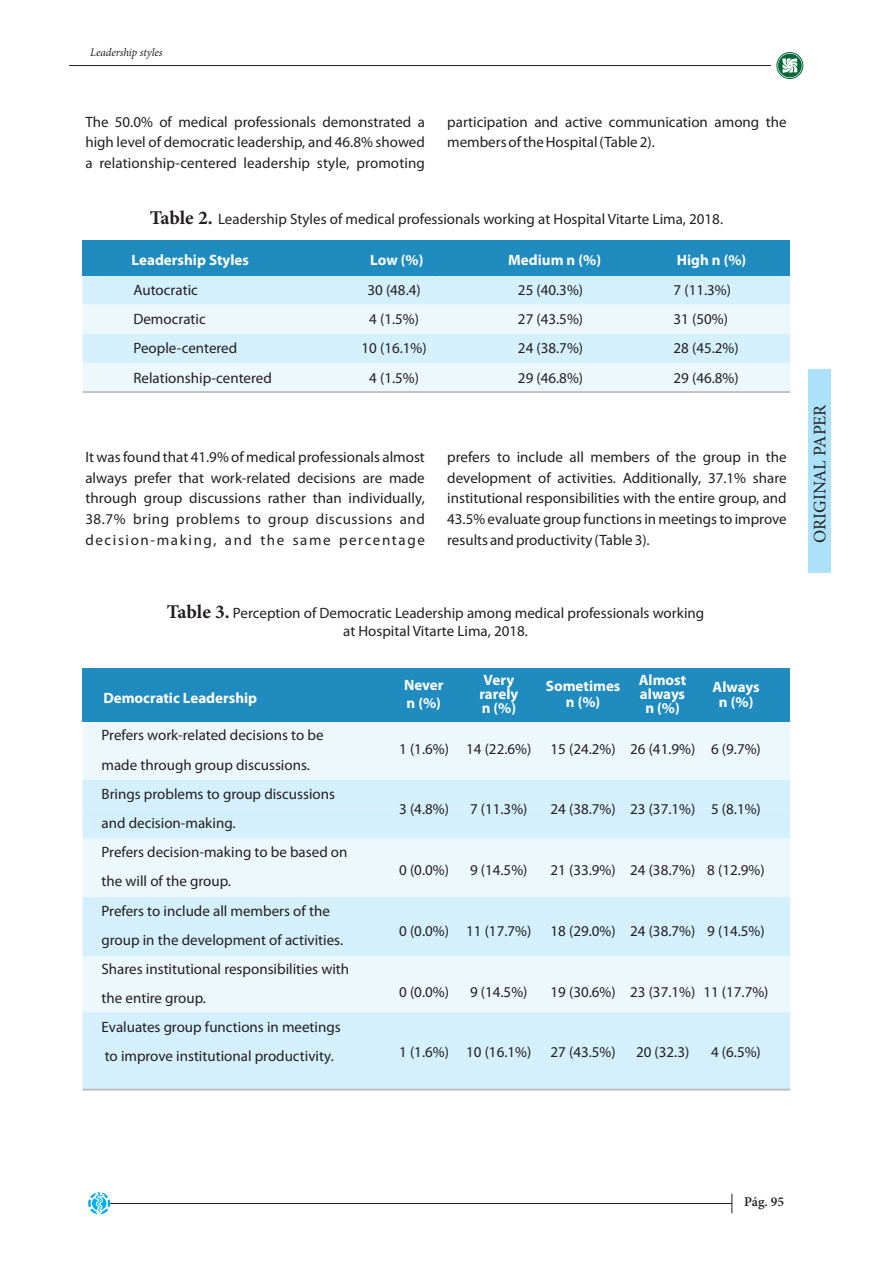
<style>
.page{position:relative;width:872px;height:1263px;background:#fff}
.page>*{position:absolute;margin:0;border:0;box-sizing:border-box;transform-origin:0 0}
.t1{font:17.7px "Minion Pro";letter-spacing:-.005em;color:#231f20}
.t2{font:15px/29.2px "Myriad Pro";color:#231f20;text-align:justify}
.t3{font:700 15px/13.8px "Myriad Pro";color:#fff;text-align:center}
.t4{font:600 13.5px "Minion Pro";color:#231f20}
.t5{font:italic 11.4px "Minion Pro";color:#231f20}
.s1{font-family:"Minion Pro";font-weight:700;font-size:19.5px}
</style>
<div class="page">
<div style="left:83px;top:1012px;width:707px;height:77px;background:#d4f0fd"></div>
<div style="left:83px;top:241px;width:707px;height:35px;background:#1f8bbe"></div>
<svg style="left:83px;top:276px;width:707px;height:117px;background:#e0f3fb"></svg>
<svg style="left:83px;top:722px;width:707px;height:290px;background:#e2f4fc"></svg>
<div style="left:83px;top:668px;width:707px;height:54px;background:#1f8bbe"></div>
<svg style="left:83px;top:1089px;width:707px;height:1px"></svg>
<div style="left:808px;top:369px;width:23px;height:203px;background:#ace1fa"></div>
<hr style="left:69px;top:65px;width:702px;height:1px;background:#231f20">
<div style="left:778px;top:54px;width:23px;height:23px;background:#006838;border-radius:50%"></div>
<svg style="left:782px;top:58px;width:16px;height:15px"></svg>
<div style="left:776px;top:52px;width:27px;height:27px;border:1px solid #006838;border-radius:50%"></div>
<hr style="left:109px;top:1203px;width:623px;height:1px;background:#231f20">
<svg style="left:731px;top:1194px;width:1px;height:19px"></svg>
<svg style="left:88px;top:1191px;width:23px;height:24px"></svg>
<p class="t5" style="left:90px;top:48px;width:74px">Leadership styles</p>
<p class="t2" style="left:85px;top:113px;width:341px;line-height:20.5px">The 50.0% of medical professionals demonstrated a high level of democratic leadership, and 46.8% showed a relationship-centered leadership style, promoting</p>
<p class="t2" style="left:447px;top:113px;width:341px;line-height:20.5px">participation and active communication among the members of the Hospital (Table 2).</p>
<p class="t2" style="left:150px;top:205px;width:575px"><span class="s1">Table 2.</span> Leadership Styles of medical professionals working at Hospital Vitarte Lima, 2018.</p>
<p class="t3" style="left:132px;top:254px;width:119px">Leadership Styles</p>
<p class="t3" style="left:370px;top:254px;width:55px">Low (%)</p>
<p class="t3" style="left:508px;top:254px;width:94px">Medium n (%)</p>
<p class="t3" style="left:677px;top:254px;width:71px">High n (%)</p>
<p class="t2" style="left:133px;top:277px;width:140px;text-align:left">Autocratic<br>Democratic<br>People-centered<br>Relationship-centered</p>
<p class="t2" style="left:361px;top:277px;width:67px;text-align:center">30 (48.4)<br>4 (1.5%)<br>10 (16.1%)<br>4 (1.5%)</p>
<p class="t2" style="left:518px;top:277px;width:67px">25 (40.3%)<br>27 (43.5%)<br>24 (38.7%)<br>29 (46.8%)</p>
<p class="t2" style="left:673px;top:277px;width:67px;text-align:left">7 (11.3%)<br>31 (50%)<br>28 (45.2%)<br>29 (46.8%)</p>
<p class="t2" style="left:85px;top:448px;width:341px;line-height:20.5px">It was found that 41.9% of medical professionals almost always prefer that work-related decisions are made through group discussions rather than individually, 38.7% bring problems to group discussions and decision-making, and the same percentage</p>
<p class="t2" style="left:447px;top:448px;width:341px;line-height:20.5px">prefers to include all members of the group in the development of activities. Additionally, 37.1% share institutional responsibilities with the entire group, and 43.5% evaluate group functions in meetings to improve results and productivity (Table 3).</p>
<p class="t2" style="left:167px;top:606px;width:539px;line-height:17.5px;text-align:center"><span class="s1">Table 3.</span> Perception of Democratic Leadership among medical professionals working at Hospital Vitarte Lima, 2018.</p>
<p class="t3" style="left:103px;top:692px;width:155px">Democratic Leadership</p>
<p class="t2" style="left:101px;top:722px;width:249px;text-align:left">Prefers work-related decisions to be made through group discussions.<br>Brings problems to group discussions and decision-making.<br>Prefers decision-making to be based on the will of the group.<br>Prefers to include all members of the group in the development of activities.<br>Shares institutional responsibilities with the entire group.<br>Evaluates group functions in meetings to improve institutional productivity.</p>
<p class="t3" style="left:404px;top:676px;width:41px;line-height:18.6px;text-align:left">Never n (%)</p>
<p class="t3" style="left:479px;top:674px;width:40px;text-align:left">Very rarely n (%)</p>
<p class="t2" style="left:434px;top:670px;width:5px">.</p>
<p class="t3" style="left:546px;top:680px;width:76px;line-height:15.1px">Sometimes n (%)</p>
<p class="t3" style="left:639px;top:674px;width:49px;line-height:14.2px">Almost always n (%)</p>
<p class="t3" style="left:712px;top:680px;width:49px;line-height:15.5px">Always n (%)</p>
<p class="t2" style="left:399px;top:735px;width:51px">1 (1.6%)</p>
<p class="t2" style="left:466px;top:735px;width:67px">14 (22.6%)</p>
<p class="t2" style="left:550px;top:735px;width:67px">15 (24.2%)</p>
<p class="t2" style="left:630px;top:735px;width:67px">26 (41.9%)</p>
<p class="t2" style="left:711px;top:735px;width:51px">6 (9.7%)</p>
<p class="t2" style="left:399px;top:796px;width:51px">3 (4.8%)</p>
<p class="t2" style="left:470px;top:796px;width:59px">7 (11.3%)</p>
<p class="t2" style="left:550px;top:796px;width:67px">24 (38.7%)</p>
<p class="t2" style="left:630px;top:796px;width:67px">23 (37.1%)</p>
<p class="t2" style="left:711px;top:796px;width:51px">5 (8.1%)</p>
<p class="t2" style="left:399px;top:857px;width:51px">0 (0.0%)</p>
<p class="t2" style="left:470px;top:857px;width:59px">9 (14.5%)</p>
<p class="t2" style="left:550px;top:857px;width:67px">21 (33.9%)</p>
<p class="t2" style="left:630px;top:857px;width:67px">24 (38.7%)</p>
<p class="t2" style="left:707px;top:857px;width:59px">8 (12.9%)</p>
<p class="t2" style="left:399px;top:917px;width:51px">0 (0.0%)</p>
<p class="t2" style="left:466px;top:917px;width:67px">11 (17.7%)</p>
<p class="t2" style="left:550px;top:917px;width:67px">18 (29.0%)</p>
<p class="t2" style="left:630px;top:917px;width:67px">24 (38.7%)</p>
<p class="t2" style="left:707px;top:917px;width:59px">9 (14.5%)</p>
<p class="t2" style="left:399px;top:978px;width:51px">0 (0.0%)</p>
<p class="t2" style="left:470px;top:978px;width:59px">9 (14.5%)</p>
<p class="t2" style="left:550px;top:978px;width:67px">19 (30.6%)</p>
<p class="t2" style="left:630px;top:978px;width:67px">23 (37.1%)</p>
<p class="t2" style="left:703px;top:978px;width:67px">11 (17.7%)</p>
<p class="t2" style="left:399px;top:1039px;width:51px">1 (1.6%)</p>
<p class="t2" style="left:466px;top:1039px;width:67px">10 (16.1%)</p>
<p class="t2" style="left:550px;top:1039px;width:67px">27 (43.5%)</p>
<p class="t2" style="left:636px;top:1039px;width:55px">20 (32.3)</p>
<p class="t2" style="left:711px;top:1039px;width:51px">4 (6.5%)</p>
<p class="t1" style="left:812px;top:542px;width:140px;rotate:-90deg">ORIGINAL PAPER</p>
<p class="t4" style="left:744px;top:1196px;width:41px">Pág. 95</p>
</div>
